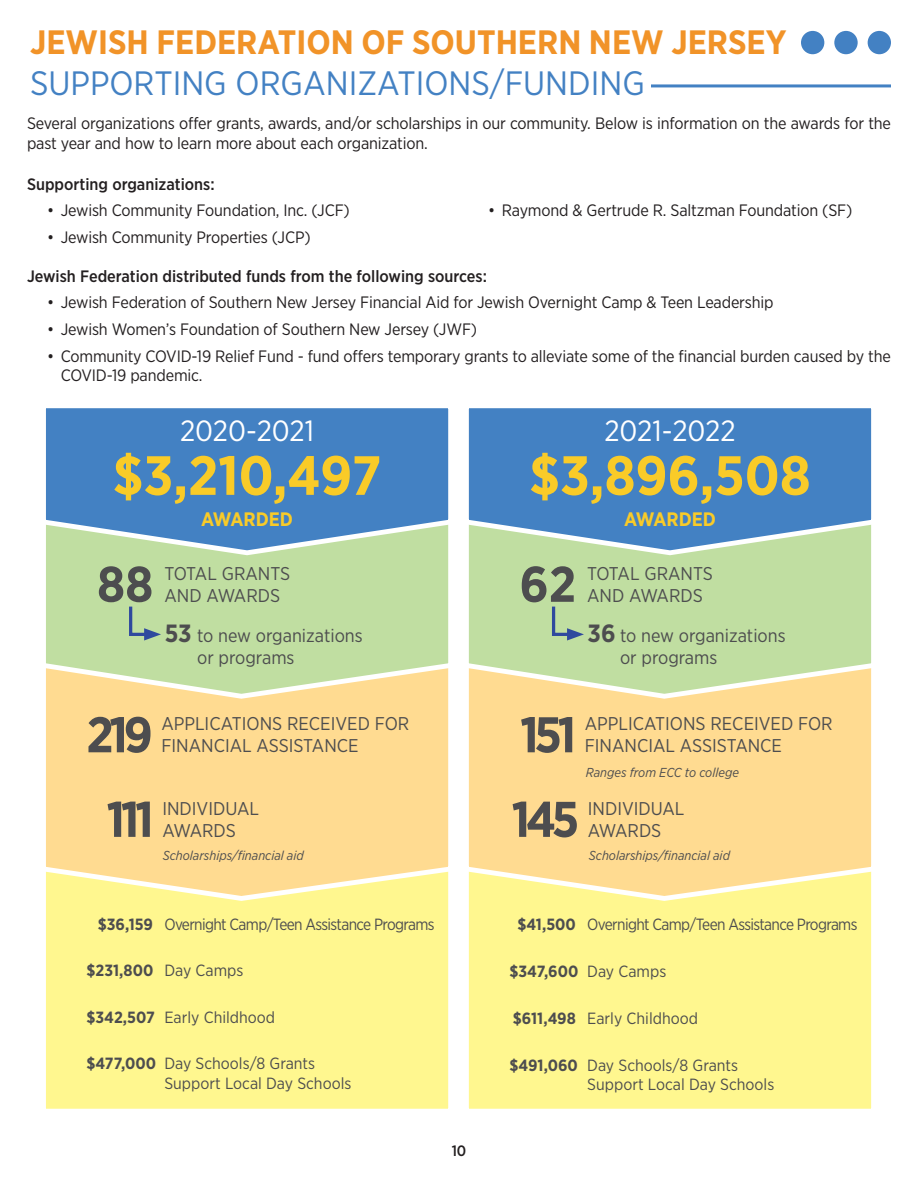
<style>
.page{position:relative;width:918px;height:1188px;background:#fff}
.page>*{position:absolute;margin:0;border:0;box-sizing:border-box;transform-origin:0 0}
.t1{font:700 55.2px "Gotham Narrow";color:#f9cb28}
.t2{font:700 50.1px "Gotham Narrow";letter-spacing:-.085em;color:#4d4d4f}
.t3{font:700 33.75px "Gotham Narrow";color:#f19328}
.t4{font:33.75px "Gotham Narrow";color:#4381c3}
.t5{font:29.25px "Gotham Narrow";color:#fff}
.t6{font:700 19.5px "Gotham Narrow";color:#f9cb28}
.t7{font:18.45px/22.2px "Gotham Narrow";color:#4d4d4f}
.t8{font:16.5px/19.8px "Gotham Narrow";letter-spacing:-.01em;color:#231f20}
.t9{font:500 16.5px "Gotham Narrow";color:#231f20}
.t10{font:16.2px/19.5px "Gotham Narrow";color:#4d4d4f}
.t11{font:16.2px "Gotham Narrow";letter-spacing:-.04em;color:#4d4d4f}
.t12{font:700 16.2px "Gotham Narrow";color:#4d4d4f}
.t13{font:500 15px "Gotham Narrow";color:#231f20}
.t14{font:italic 13.05px "Gotham Narrow";color:#4d4d4f}
.s1{font-weight:700;font-size:24.9px}
.s2{font-weight:700}
.s3{font-weight:400}
</style>
<div class="page">
<hr style="left:651px;top:84px;width:240px;height:3px;background:#4381c3">
<div style="left:801px;top:31px;width:23px;height:23px;background:#4381c3;border-radius:50%"></div>
<div style="left:834px;top:31px;width:24px;height:23px;background:#4381c3;border-radius:50%"></div>
<div style="left:868px;top:31px;width:23px;height:23px;background:#4381c3;border-radius:50%"></div>
<div style="left:464px;top:805px;width:412px;height:309px;background:#fff78f;border:5px solid #fff"></div>
<svg style="left:464px;top:701px;width:412px;height:202px;background:#ffdf96"></svg>
<svg style="left:468px;top:558px;width:404px;height:143px;background:#cadea2"></svg>
<svg style="left:468px;top:408px;width:404px;height:150px;background:#5990c1"></svg>
<svg style="left:550px;top:603px;width:34px;height:38px"></svg>
<div style="left:41px;top:805px;width:412px;height:309px;background:#fff78f;border:5px solid #fff"></div>
<svg style="left:41px;top:701px;width:412px;height:202px;background:#ffdf96"></svg>
<svg style="left:46px;top:558px;width:403px;height:143px;background:#cadea2"></svg>
<svg style="left:46px;top:408px;width:403px;height:150px;background:#5890c1"></svg>
<svg style="left:127px;top:603px;width:34px;height:38px"></svg>
<p class="t3" style="left:30px;top:21px;width:758px">JEWISH FEDERATION OF SOUTHERN NEW JERSEY</p>
<p class="t4" style="left:30px;top:62px;width:616px">SUPPORTING ORGANIZATIONS/FUNDING</p>
<p class="t8" style="left:27px;top:113px;width:866px">Several organizations offer grants, awards, and/or scholarships in our community. Below is information on the awards for the past year and how to learn more about each organization.</p>
<p class="t9" style="left:27px;top:173px;width:189px">Supporting organizations:</p>
<p class="t8" style="left:47px;top:200px;width:304px">• Jewish Community Foundation, Inc. (JCF)</p>
<p class="t8" style="left:47px;top:227px;width:265px">• Jewish Community Properties (JCP)</p>
<p class="t8" style="left:488px;top:200px;width:366px">• Raymond &amp; Gertrude R. Saltzman Foundation (SF)</p>
<p class="t9" style="left:27px;top:266px;width:462px">Jewish Federation distributed funds from the following sources:</p>
<p class="t8" style="left:47px;top:292px;width:728px">• Jewish Federation of Southern New Jersey Financial Aid for Jewish Overnight Camp &amp; Teen Leadership</p>
<p class="t8" style="left:47px;top:319px;width:431px">• Jewish Women’s Foundation of Southern New Jersey (JWF)</p>
<p class="t8" style="left:61px;top:346px;width:832px;text-indent:-14px">• Community COVID-19 Relief Fund - fund offers temporary grants to alleviate some of the financial burden caused by the<br>COVID-19 pandemic.</p>
<p class="t5" style="left:180px;top:413px;width:135px">2020-2021</p>
<p class="t1" style="left:113px;top:440px;width:270px">$3,210,497</p>
<p class="t6" style="left:201px;top:506px;width:93px">AWARDED</p>
<p class="t2" style="left:97px;top:552px;width:58px">88</p>
<p class="t7" style="left:165px;top:562px;width:127px">TOTAL GRANTS<br>AND AWARDS</p>
<p class="t7" style="left:197px;top:624px;width:167px;text-indent:-32px"><span class="s1">53</span> to new organizations or programs</p>
<p class="t2" style="left:86px;top:703px;width:68px">219</p>
<p class="t7" style="left:161px;top:712px;width:249px">APPLICATIONS RECEIVED FOR<br>FINANCIAL ASSISTANCE</p>
<p class="t2" style="left:106px;top:787px;width:49px">111</p>
<p class="t7" style="left:162px;top:797px;width:98px">INDIVIDUAL<br>AWARDS</p>
<p class="t14" style="left:163px;top:847px;width:143px">Scholarships/financial aid</p>
<p class="t11" style="left:98px;top:914px;width:338px"><span class="s2">$36,159</span> Overnight Camp/Teen Assistance Programs</p>
<p class="t12" style="left:86px;top:960px;width:158px">$231,800 <span class="s3">Day Camps</span></p>
<p class="t10" style="left:86px;top:1007px;width:190px"><span class="s2">$342,507</span> Early Childhood</p>
<p class="t10" style="left:164px;top:1053px;width:189px;text-indent:-78px"><span class="s2">$477,000</span> Day Schools/8 Grants<br>Support Local Day Schools</p>
<p class="t13" style="left:452px;top:1141px;width:16px">10</p>
<p class="t5" style="left:604px;top:413px;width:133px">2021-2022</p>
<p class="t1" style="left:529px;top:440px;width:283px">$3,896,508</p>
<p class="t6" style="left:624px;top:506px;width:93px">AWARDED</p>
<p class="t2" style="left:519px;top:552px;width:58px">62</p>
<p class="t7" style="left:587px;top:562px;width:127px">TOTAL GRANTS<br>AND AWARDS</p>
<p class="t7" style="left:620px;top:624px;width:167px;text-indent:-32px"><span class="s1">36</span> to new organizations or programs</p>
<p class="t2" style="left:520px;top:703px;width:58px">151</p>
<p class="t7" style="left:585px;top:712px;width:249px">APPLICATIONS RECEIVED FOR<br>FINANCIAL ASSISTANCE</p>
<p class="t14" style="left:586px;top:765px;width:155px">Ranges from ECC to college</p>
<p class="t2" style="left:512px;top:787px;width:69px">145</p>
<p class="t7" style="left:588px;top:797px;width:98px">INDIVIDUAL<br>AWARDS</p>
<p class="t14" style="left:589px;top:847px;width:143px">Scholarships/financial aid</p>
<p class="t11" style="left:517px;top:914px;width:342px"><span class="s2">$41,500</span> Overnight Camp/Teen Assistance Programs</p>
<p class="t12" style="left:509px;top:961px;width:158px">$347,600 <span class="s3">Day Camps</span></p>
<p class="t10" style="left:513px;top:1008px;width:187px"><span class="s2">$611,498</span> Early Childhood</p>
<p class="t10" style="left:587px;top:1055px;width:189px;text-indent:-78px"><span class="s2">$491,060</span> Day Schools/8 Grants<br>Support Local Day Schools</p>
</div>
